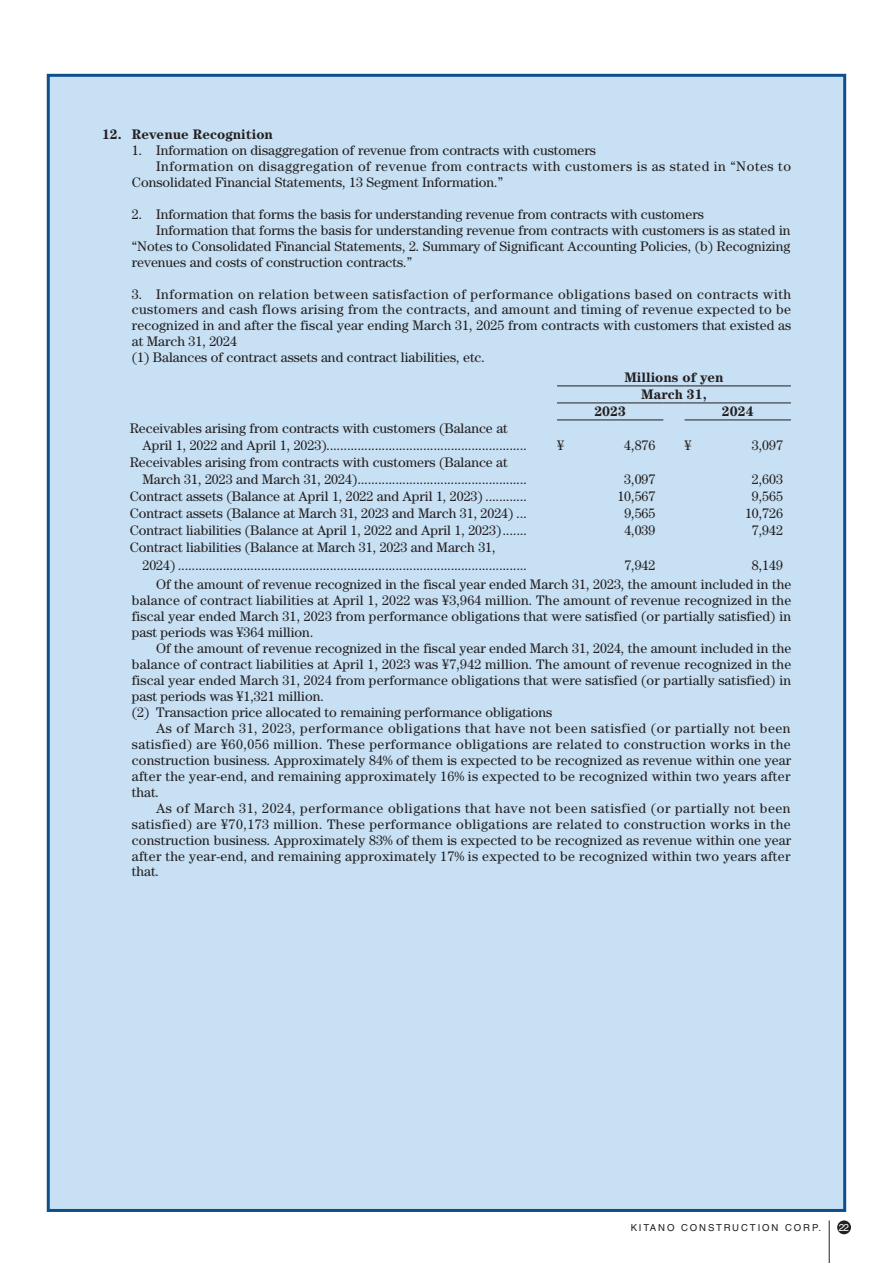
<style>
.page{position:relative;width:893px;height:1263px;background:#fff}
.page>*{position:absolute;margin:0;border:0;box-sizing:border-box;transform-origin:0 0}
.t1{font:13.8px/15.9px "Century Std";color:#231f20}
.t2{font:13.8px/15.9px "Century Std";letter-spacing:.025em;color:#231f20}
.t3{font:13.8px "Century Std";letter-spacing:.04em;color:#231f20}
.t4{font:700 13.8px "Century Std";color:#231f20}
.t5{font:10.05px "Helvetica LT Std";color:#fff}
.t6{font:9.6px "Helvetica LT Std";letter-spacing:.2em;color:#231f20}
</style>
<div class="page">
<div style="left:47px;top:74px;width:799px;height:1138px;background:#c7e0f3;border:3px solid #0f4e8c"></div>
<div style="left:837px;top:1220px;width:14px;height:14px;background:#231f20;border-radius:50%"></div>
<hr style="left:829px;top:1220px;width:1px;height:43px;background:#231f20">
<hr style="left:557px;top:403px;width:106px;height:1px;background:#231f20">
<svg style="left:663px;top:403px;width:22px;height:1px"></svg>
<hr style="left:685px;top:403px;width:106px;height:1px;background:#231f20">
<hr style="left:557px;top:420px;width:106px;height:1px;background:#231f20">
<hr style="left:685px;top:420px;width:106px;height:1px;background:#231f20">
<hr style="left:557px;top:386px;width:106px;height:1px;background:#231f20">
<svg style="left:663px;top:386px;width:22px;height:1px"></svg>
<hr style="left:685px;top:386px;width:106px;height:1px;background:#231f20">
<p class="t4" style="left:102px;top:126px;width:172px">12. Revenue Recognition</p>
<p class="t1" style="left:132px;top:142px;width:466px">1. Information on disaggregation of revenue from contracts with customers</p>
<p class="t3" style="left:156px;top:158px;width:636px">Information on disaggregation of revenue from contracts with customers is as stated in “Notes to</p>
<p class="t1" style="left:132px;top:174px;width:373px">Consolidated Financial Statements, 13 Segment Information.”</p>
<p class="t1" style="left:132px;top:206px;width:574px">2. Information that forms the basis for understanding revenue from contracts with customers</p>
<p class="t1" style="left:156px;top:222px;width:636px">Information that forms the basis for understanding revenue from contracts with customers is as stated in</p>
<p class="t1" style="left:132px;top:238px;width:660px">“Notes to Consolidated Financial Statements, 2. Summary of Significant Accounting Policies, (b) Recognizing</p>
<p class="t1" style="left:132px;top:254px;width:282px">revenues and costs of construction contracts.”</p>
<p class="t2" style="left:132px;top:286px;width:661px">3. Information on relation between satisfaction of performance obligations based on contracts with customers and cash flows arising from the contracts, and amount and timing of revenue expected to be recognized in and after the fiscal year ending March 31, 2025 from contracts with customers that existed as at March 31, 2024<br>(1) Balances of contract assets and contract liabilities, etc.</p>
<p class="t4" style="left:624px;top:369px;width:101px">Millions of yen</p>
<p class="t4" style="left:641px;top:386px;width:67px">March 31,</p>
<p class="t4" style="left:594px;top:403px;width:33px">2023</p>
<p class="t4" style="left:722px;top:403px;width:33px">2024</p>
<p class="t1" style="left:142px;top:420px;width:386px;line-height:17px;text-indent:-13px">Receivables arising from contracts with customers (Balance at<br>April 1, 2022 and April 1, 2023)..........................................................</p>
<p class="t1" style="left:557px;top:437px;width:8px">¥</p>
<p class="t1" style="left:624px;top:437px;width:33px">4,876</p>
<p class="t1" style="left:685px;top:437px;width:8px">¥</p>
<p class="t1" style="left:752px;top:437px;width:33px">3,097</p>
<p class="t1" style="left:142px;top:454px;width:386px;line-height:17px;text-indent:-13px">Receivables arising from contracts with customers (Balance at<br>March 31, 2023 and March 31, 2024).................................................</p>
<p class="t1" style="left:624px;top:471px;width:33px">3,097</p>
<p class="t1" style="left:752px;top:471px;width:33px">2,603</p>
<p class="t1" style="left:130px;top:488px;width:399px">Contract assets (Balance at April 1, 2022 and April 1, 2023) ............</p>
<p class="t1" style="left:617px;top:488px;width:40px">10,567</p>
<p class="t1" style="left:752px;top:488px;width:33px">9,565</p>
<p class="t1" style="left:130px;top:505px;width:399px">Contract assets (Balance at March 31, 2023 and March 31, 2024) ...</p>
<p class="t1" style="left:624px;top:505px;width:33px">9,565</p>
<p class="t1" style="left:745px;top:505px;width:40px">10,726</p>
<p class="t1" style="left:130px;top:522px;width:399px">Contract liabilities (Balance at April 1, 2022 and April 1, 2023).......</p>
<p class="t1" style="left:624px;top:522px;width:33px">4,039</p>
<p class="t1" style="left:752px;top:522px;width:33px">7,942</p>
<p class="t1" style="left:142px;top:539px;width:386px;line-height:17.4px;text-indent:-13px">Contract liabilities (Balance at March 31, 2023 and March 31,<br>2024) .....................................................................................................</p>
<p class="t1" style="left:156px;top:555px;width:637px;line-height:19.6px;text-indent:596px">8,149<br>Of the amount of revenue recognized in the fiscal year ended March 31, 2023, the amount included in the</p>
<p class="t1" style="left:132px;top:592px;width:661px;text-align:justify">balance of contract liabilities at April 1, 2022 was ¥3,964 million. The amount of revenue recognized in the fiscal year ended March 31, 2023 from performance obligations that were satisfied (or partially satisfied) in past periods was ¥364 million.</p>
<p class="t1" style="left:132px;top:640px;width:661px;text-indent:24px">Of the amount of revenue recognized in the fiscal year ended March 31, 2024, the amount included in the balance of contract liabilities at April 1, 2023 was ¥7,942 million. The amount of revenue recognized in the fiscal year ended March 31, 2024 from performance obligations that were satisfied (or partially satisfied) in past periods was ¥1,321 million.<br>(2) Transaction price allocated to remaining performance obligations</p>
<p class="t1" style="left:132px;top:720px;width:661px;text-align:justify;text-indent:24px">As of March 31, 2023, performance obligations that have not been satisfied (or partially not been satisfied) are ¥60,056 million. These performance obligations are related to construction works in the construction business. Approximately 84% of them is expected to be recognized as revenue within one year after the year-end, and remaining approximately 16% is expected to be recognized within two years after that.</p>
<p class="t1" style="left:132px;top:800px;width:661px;text-align:justify;text-indent:24px">As of March 31, 2024, performance obligations that have not been satisfied (or partially not been satisfied) are ¥70,173 million. These performance obligations are related to construction works in the construction business. Approximately 83% of them is expected to be recognized as revenue within one year after the year-end, and remaining approximately 17% is expected to be recognized within two years after that.</p>
<p class="t1" style="left:624px;top:557px;width:33px">7,942</p>
<p class="t6" style="left:631px;top:1221px;width:192px">KITANO CONSTRUCTION CORP.</p>
<p class="t5" style="left:839px;top:1221px;width:12px">22</p>
</div>
